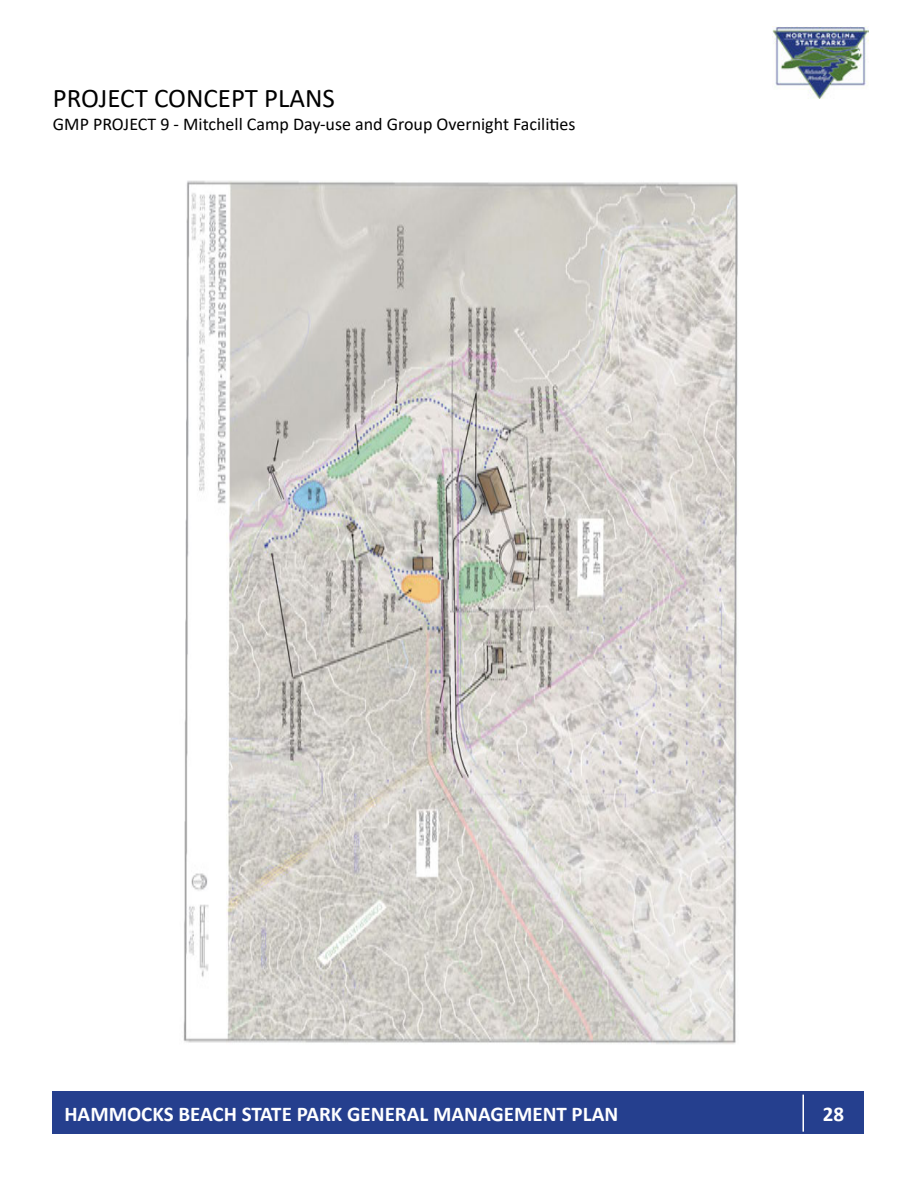
<style>
.page{position:relative;width:918px;height:1188px;background:#fff}
.page>*{position:absolute;margin:0;border:0;box-sizing:border-box;transform-origin:0 0}
.t1{font:27px "Calibri";color:#000}
.t2{font:700 21px "Calibri";color:#fff}
.t3{font:18px "Calibri";color:#000}
</style>
<div class="page">
<div style="left:53px;top:1092px;width:811px;height:42px;background:#253f8e"></div>
<hr style="left:802px;top:1095px;width:2px;height:37px;background:#fff">
<img style="left:772px;top:27px;width:97px;height:72px">
<img style="left:183px;top:180px;width:555px;height:864px">
<p class="t1" style="left:53px;top:79px;width:284px">PROJECT CONCEPT PLANS</p>
<p class="t3" style="left:53px;top:112px;width:524px">GMP PROJECT 9 - Mitchell Camp Day-use and Group Overnight Facilities</p>
<p class="t2" style="left:64px;top:1099px;width:555px">HAMMOCKS BEACH STATE PARK GENERAL MANAGEMENT PLAN</p>
<p class="t2" style="left:823px;top:1099px;width:23px">28</p>
</div>
